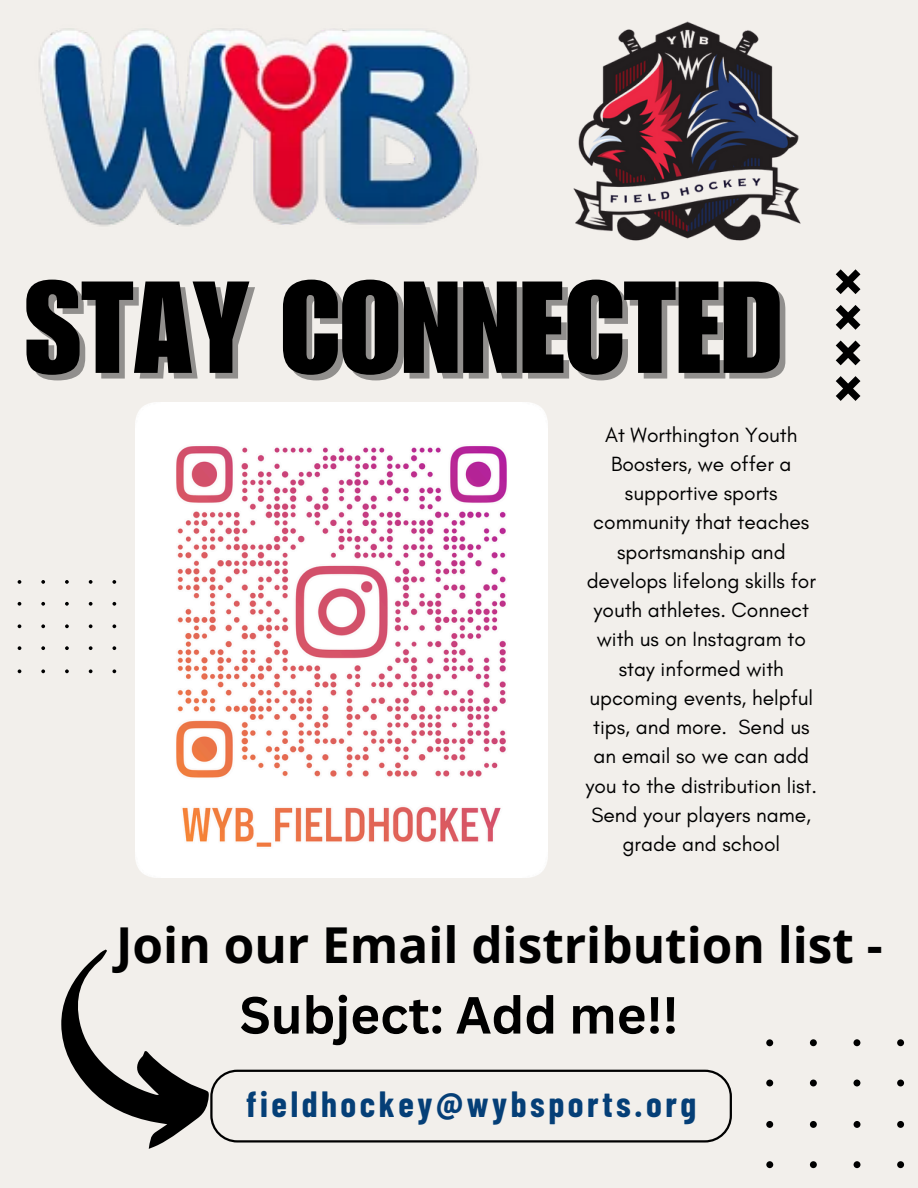
<style>
.page{position:relative;width:918px;height:1188px;background:#f2efeb}
.page>*{position:absolute;margin:0;border:0;box-sizing:border-box;transform-origin:0 0}
.t1{font:127.95px "Impact LT Std";color:#000}
.t2{font:700 51px "Canva Sans";color:#000}
.t3{font:700 49.5px "Open Sans";color:#000}
.t4{font:700 35.7px "Barlow Condensed";letter-spacing:.1em;color:#053f77}
.t5{font:21px/29.2px "Glacial Indifference";color:#000;text-align:center}
</style>
<div class="page">
<img style="left:135px;top:402px;width:413px;height:475px">
<svg style="left:18px;top:580px;width:3px;height:4px"></svg>
<svg style="left:41px;top:580px;width:4px;height:4px"></svg>
<svg style="left:65px;top:580px;width:4px;height:4px"></svg>
<svg style="left:89px;top:580px;width:4px;height:4px"></svg>
<svg style="left:112px;top:580px;width:4px;height:4px"></svg>
<svg style="left:18px;top:602px;width:3px;height:4px"></svg>
<svg style="left:41px;top:602px;width:4px;height:4px"></svg>
<svg style="left:65px;top:602px;width:4px;height:4px"></svg>
<svg style="left:89px;top:602px;width:4px;height:4px"></svg>
<svg style="left:112px;top:602px;width:4px;height:4px"></svg>
<svg style="left:18px;top:624px;width:3px;height:4px"></svg>
<svg style="left:41px;top:624px;width:4px;height:4px"></svg>
<svg style="left:65px;top:624px;width:4px;height:4px"></svg>
<svg style="left:89px;top:624px;width:4px;height:4px"></svg>
<svg style="left:112px;top:624px;width:4px;height:4px"></svg>
<svg style="left:18px;top:646px;width:3px;height:4px"></svg>
<svg style="left:41px;top:646px;width:4px;height:4px"></svg>
<svg style="left:65px;top:646px;width:4px;height:4px"></svg>
<svg style="left:89px;top:646px;width:4px;height:4px"></svg>
<svg style="left:112px;top:646px;width:4px;height:4px"></svg>
<svg style="left:18px;top:669px;width:3px;height:4px"></svg>
<svg style="left:41px;top:669px;width:4px;height:4px"></svg>
<svg style="left:65px;top:669px;width:4px;height:4px"></svg>
<svg style="left:89px;top:669px;width:4px;height:4px"></svg>
<svg style="left:112px;top:669px;width:4px;height:4px"></svg>
<svg style="left:766px;top:1039px;width:139px;height:130px"></svg>
<svg style="left:836px;top:269px;width:24px;height:132px"></svg>
<img style="left:39px;top:28px;width:440px;height:198px">
<svg style="left:61px;top:950px;width:671px;height:199px"></svg>
<img style="left:573px;top:21px;width:228px;height:220px">
<p class="t1" style="left:25px;top:282px;width:759px">STAY CONNECTED</p>
<p class="t5" style="left:585px;top:420px;width:233px">At Worthington Youth<br>Boosters, we offer a supportive sports community that teaches sportsmanship and develops lifelong skills for youth athletes. Connect with us on Instagram to stay informed with upcoming events, helpful tips, and more. Send us an email so we can add you to the distribution list.<br>Send your players name, grade and school</p>
<h1 class="t3" style="left:116px;top:910px;width:768px">Join our Email distribution list -</h1>
<p class="t2" style="left:240px;top:979px;width:440px">Subject: Add me!!</p>
<p class="t4" style="left:246px;top:1081px;width:452px">fieldhockey@wybsports.org</p>
</div>
